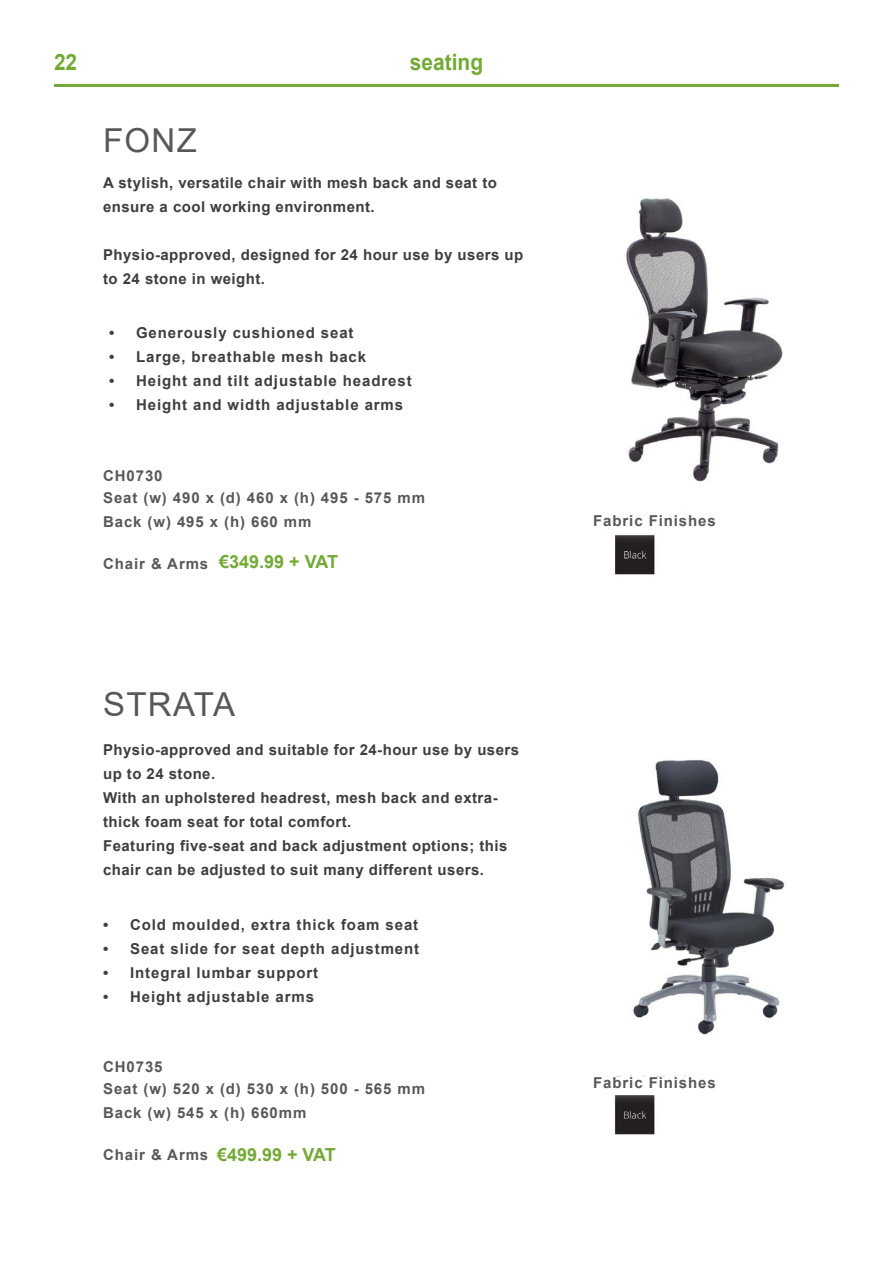
<style>
.page{position:relative;width:893px;height:1263px;background:#fff}
.page>*{position:absolute;margin:0;border:0;box-sizing:border-box;transform-origin:0 0}
.t1{font:33px "Arial";letter-spacing:.04em;color:#57585a}
.t2{font:700 22.5px "Arial";color:#73aa36;scale:.93 1}
.t3{font:700 18px "Arial";color:#73aa36}
.t4{font:700 15px/24px "Arial";letter-spacing:.03em;color:#3e3e3f}
.t5{font:700 15px "Arial";letter-spacing:.06em;color:#3e3e3f}
.t6{font:700 15px "Arial";letter-spacing:.06em;color:#57585a}
</style>
<div class="page">
<hr style="left:54px;top:84px;width:785px;height:3px;background:#73aa36">
<img style="left:614px;top:198px;width:171px;height:937px">
<div style="left:593px;top:515px;width:146px;height:18px;background:#fff"></div>
<div style="left:593px;top:1077px;width:146px;height:18px;background:#fff"></div>
<p class="t2" style="left:54px;top:47px;width:27px">22</p>
<p class="t2" style="left:410px;top:47px;width:80px">seating</p>
<p class="t1" style="left:103px;top:118px;width:95px">FONZ</p>
<p class="t4" style="left:103px;top:171px;width:395px">A stylish, versatile chair with mesh back and seat to ensure a cool working environment.</p>
<p class="t4" style="left:103px;top:243px;width:422px">Physio-approved, designed for 24 hour use by users up to 24 stone in weight.</p>
<p class="t5" style="left:109px;top:323px;width:246px">• Generously cushioned seat</p>
<p class="t5" style="left:109px;top:347px;width:259px">• Large, breathable mesh back</p>
<p class="t5" style="left:109px;top:371px;width:304px">• Height and tilt adjustable headrest</p>
<p class="t5" style="left:109px;top:395px;width:296px">• Height and width adjustable arms</p>
<p class="t6" style="left:103px;top:465px;width:61px">CH0730</p>
<p class="t6" style="left:103px;top:487px;width:323px">Seat (w) 490 x (d) 460 x (h) 495 - 575 mm</p>
<p class="t6" style="left:103px;top:511px;width:210px">Back (w) 495 x (h) 660 mm</p>
<p class="t6" style="left:103px;top:553px;width:107px">Chair &amp; Arms</p>
<p class="t3" style="left:219px;top:549px;width:120px">€349.99 + VAT</p>
<p class="t1" style="left:103px;top:682px;width:133px">STRATA</p>
<p class="t4" style="left:103px;top:738px;width:418px">Physio-approved and suitable for 24-hour use by users up to 24 stone.</p>
<p class="t4" style="left:103px;top:786px;width:396px">With an upholstered headrest, mesh back and extra&shy;thick foam seat for total comfort.</p>
<p class="t4" style="left:103px;top:834px;width:406px">Featuring five-seat and back adjustment options; this chair can be adjusted to suit many different users.</p>
<p class="t5" style="left:103px;top:914px;width:317px">• Cold moulded, extra thick foam seat</p>
<p class="t5" style="left:103px;top:938px;width:318px">• Seat slide for seat depth adjustment</p>
<p class="t5" style="left:103px;top:962px;width:217px">• Integral lumbar support</p>
<p class="t5" style="left:103px;top:986px;width:212px">• Height adjustable arms</p>
<p class="t6" style="left:103px;top:1056px;width:61px">CH0735</p>
<p class="t6" style="left:103px;top:1078px;width:323px">Seat (w) 520 x (d) 530 x (h) 500 - 565 mm</p>
<p class="t6" style="left:103px;top:1102px;width:205px">Back (w) 545 x (h) 660mm</p>
<p class="t6" style="left:103px;top:1144px;width:107px">Chair &amp; Arms</p>
<p class="t3" style="left:217px;top:1142px;width:120px">€499.99 + VAT</p>
<p class="t6" style="left:593px;top:510px;width:124px">Fabric Finishes</p>
<p class="t6" style="left:593px;top:1072px;width:124px">Fabric Finishes</p>
</div>
